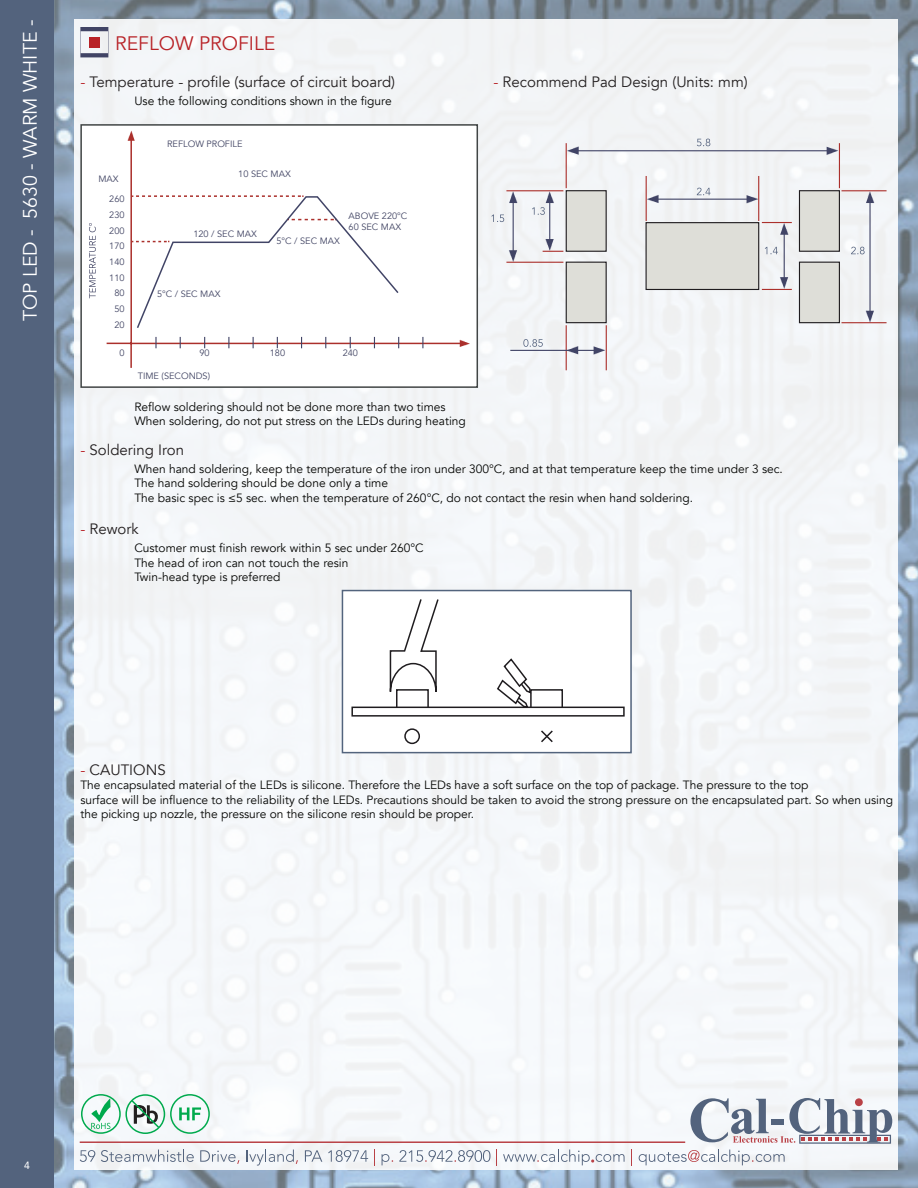
<style>
.page{position:relative;width:918px;height:1188px;background:#fff}
.page>*{position:absolute;margin:0;border:0;box-sizing:border-box;transform-origin:0 0}
.t1{font:19.5px "Avenir";color:#fff}
.t2{font:19.5px "Avenir";color:#b82227}
.t3{font:15px "Avenir";color:#231f20}
.t4{font:12px/14.4px "Avenir";color:#040503}
.t5{font:10.5px "Avenir";color:#fff}
.t6{font:9.15px/10.9px "Avenir";color:#414463}
.s1{color:#b82227}
</style>
<div class="page">
<img style="left:54px;top:0;width:864px;height:1188px">
<div style="left:0;top:0;width:54px;height:1188px;background:#53637d"></div>
<div style="left:74px;top:19px;width:824px;height:1150px;background:#f3f6f8"></div>
<svg style="left:690px;top:1098px;width:202px;height:46px"></svg>
<hr style="left:80px;top:1141px;width:605px;height:2px;background:#b94146">
<svg style="left:80px;top:1150px;width:15px;height:12px"></svg>
<svg style="left:101px;top:1150px;width:93px;height:12px"></svg>
<svg style="left:200px;top:1150px;width:39px;height:14px"></svg>
<svg style="left:246px;top:1150px;width:52px;height:16px"></svg>
<svg style="left:305px;top:1150px;width:17px;height:12px"></svg>
<svg style="left:328px;top:1150px;width:40px;height:12px"></svg>
<svg style="left:374px;top:1150px;width:1px;height:16px"></svg>
<svg style="left:382px;top:1154px;width:11px;height:11px"></svg>
<svg style="left:399px;top:1150px;width:91px;height:12px"></svg>
<svg style="left:496px;top:1150px;width:1px;height:16px"></svg>
<svg style="left:503px;top:1150px;width:122px;height:15px"></svg>
<svg style="left:631px;top:1150px;width:1px;height:16px"></svg>
<svg style="left:639px;top:1150px;width:146px;height:15px"></svg>
<svg style="left:81px;top:1094px;width:129px;height:40px"></svg>
<div style="left:80px;top:124px;width:398px;height:264px;background:#fff;border:2px solid #414545"></div>
<svg style="left:106px;top:139px;width:355px;height:229px"></svg>
<svg style="left:155px;top:337px;width:2px;height:11px"></svg>
<svg style="left:132px;top:195px;width:268px;height:135px"></svg>
<svg style="left:89px;top:223px;width:7px;height:75px"></svg>
<svg style="left:460px;top:340px;width:10px;height:7px"></svg>
<svg style="left:128px;top:131px;width:7px;height:10px"></svg>
<div style="left:342px;top:590px;width:290px;height:163px;background:#fff;border:2px solid #53647d"></div>
<div style="left:396px;top:689px;width:33px;height:22px;background:#fff;border:2px solid #1f1c1f"></div>
<div style="left:530px;top:689px;width:33px;height:22px;background:#fff;border:2px solid #1f1c1f"></div>
<svg style="left:389px;top:599px;width:50px;height:94px"></svg>
<svg style="left:496px;top:658px;width:36px;height:49px"></svg>
<div style="left:351px;top:707px;width:274px;height:10px;background:#fff;border:2px solid #1f1c1f"></div>
<div style="left:404px;top:728px;width:16px;height:16px;border:2px solid #1f1c1f;border-radius:50%"></div>
<svg style="left:541px;top:730px;width:12px;height:13px"></svg>
<svg style="left:80px;top:27px;width:28px;height:30px"></svg>
<div style="left:89px;top:37px;width:11px;height:11px;background:#b82227"></div>
<svg style="left:697px;top:139px;width:13px;height:7px"></svg>
<svg style="left:697px;top:188px;width:14px;height:7px"></svg>
<svg style="left:765px;top:247px;width:13px;height:7px"></svg>
<svg style="left:851px;top:247px;width:14px;height:7px"></svg>
<svg style="left:491px;top:215px;width:13px;height:7px"></svg>
<svg style="left:523px;top:339px;width:20px;height:8px"></svg>
<div style="left:566px;top:190px;width:41px;height:62px;background:#deded8;border:1px solid #1f1c1f"></div>
<div style="left:566px;top:262px;width:41px;height:61px;background:#deded8;border:1px solid #1f1c1f"></div>
<div style="left:799px;top:190px;width:41px;height:62px;background:#deded8;border:1px solid #1f1c1f"></div>
<div style="left:799px;top:262px;width:41px;height:61px;background:#deded8;border:1px solid #1f1c1f"></div>
<div style="left:646px;top:222px;width:113px;height:68px;background:#deded8;border:1px solid #1f1c1f"></div>
<hr style="left:839px;top:143px;width:1px;height:45px;background:#ab302c">
<hr style="left:566px;top:143px;width:1px;height:45px;background:#ab302c">
<hr style="left:566px;top:325px;width:1px;height:45px;background:#ab302c">
<hr style="left:606px;top:325px;width:1px;height:45px;background:#ab302c">
<hr style="left:646px;top:176px;width:1px;height:45px;background:#ab302c">
<hr style="left:758px;top:176px;width:1px;height:45px;background:#ab302c">
<hr style="left:842px;top:190px;width:45px;height:1px;background:#ab302c">
<hr style="left:506px;top:190px;width:57px;height:1px;background:#ab302c">
<hr style="left:506px;top:262px;width:57px;height:1px;background:#ab302c">
<hr style="left:842px;top:322px;width:45px;height:1px;background:#ab302c">
<hr style="left:762px;top:289px;width:30px;height:1px;background:#ab302c">
<hr style="left:762px;top:222px;width:30px;height:1px;background:#ab302c">
<svg style="left:866px;top:311px;width:8px;height:11px"></svg>
<svg style="left:866px;top:192px;width:8px;height:11px"></svg>
<hr style="left:869px;top:201px;width:2px;height:114px;background:#414466">
<svg style="left:567px;top:147px;width:12px;height:8px"></svg>
<svg style="left:827px;top:147px;width:11px;height:8px"></svg>
<hr style="left:575px;top:150px;width:257px;height:1px;background:#414466">
<svg style="left:567px;top:346px;width:11px;height:8px"></svg>
<svg style="left:594px;top:346px;width:11px;height:8px"></svg>
<hr style="left:510px;top:350px;width:89px;height:1px;background:#414466">
<svg style="left:647px;top:195px;width:12px;height:8px"></svg>
<svg style="left:747px;top:195px;width:11px;height:8px"></svg>
<hr style="left:651px;top:199px;width:101px;height:1px;background:#414466">
<svg style="left:509px;top:250px;width:8px;height:12px"></svg>
<svg style="left:509px;top:192px;width:8px;height:11px"></svg>
<hr style="left:513px;top:198px;width:1px;height:55px;background:#414466">
<svg style="left:543px;top:239px;width:20px;height:13px"></svg>
<svg style="left:532px;top:192px;width:22px;height:23px"></svg>
<hr style="left:549px;top:198px;width:1px;height:47px;background:#414466">
<svg style="left:780px;top:277px;width:8px;height:12px"></svg>
<svg style="left:780px;top:223px;width:8px;height:12px"></svg>
<hr style="left:784px;top:230px;width:1px;height:48px;background:#414466">
<h1 class="t1" style="left:18px;top:321px;width:303px;rotate:-90deg">TOP LED - 5630 - WARM WHITE -</h1>
<h1 class="t2" style="left:115px;top:32px;width:162px">REFLOW PROFILE</h1>
<p class="t3" style="left:80px;top:73px;width:316px"><span class="s1">-</span> Temperature - profile (surface of circuit board)</p>
<p class="t4" style="left:134px;top:94px;width:259px">Use the following conditions shown in the figure</p>
<p class="t6" style="left:98px;top:173px;width:22px">MAX</p>
<p class="t6" style="left:109px;top:194px;width:17px">260</p>
<p class="t6" style="left:109px;top:210px;width:17px">230</p>
<p class="t6" style="left:109px;top:226px;width:17px">200</p>
<p class="t6" style="left:109px;top:241px;width:17px">170</p>
<p class="t6" style="left:109px;top:257px;width:17px">140</p>
<p class="t6" style="left:109px;top:273px;width:17px">110</p>
<p class="t6" style="left:114px;top:288px;width:12px">80</p>
<p class="t6" style="left:114px;top:304px;width:12px">50</p>
<p class="t6" style="left:114px;top:319px;width:12px">20</p>
<p class="t6" style="left:167px;top:139px;width:77px">REFLOW PROFILE</p>
<p class="t6" style="left:238px;top:168px;width:54px">10 SEC MAX</p>
<p class="t6" style="left:193px;top:228px;width:65px">120 / SEC MAX</p>
<p class="t6" style="left:276px;top:236px;width:65px">5°C / SEC MAX</p>
<p class="t6" style="left:349px;top:210px;width:60px">ABOVE 220°C<br>60 SEC MAX</p>
<p class="t6" style="left:157px;top:288px;width:65px">5°C / SEC MAX</p>
<p class="t6" style="left:119px;top:348px;width:7px">0</p>
<p class="t6" style="left:199px;top:348px;width:12px">90</p>
<p class="t6" style="left:270px;top:348px;width:17px">180</p>
<p class="t6" style="left:343px;top:348px;width:17px">240</p>
<p class="t6" style="left:138px;top:370px;width:74px">TIME (SECONDS)</p>
<p class="t4" style="left:134px;top:400px;width:333px">Reflow soldering should not be done more than two times<br>When soldering, do not put stress on the LEDs during heating</p>
<p class="t3" style="left:494px;top:73px;width:256px"><span class="s1">-</span> Recommend Pad Design (Units: mm)</p>
<p class="t3" style="left:80px;top:441px;width:105px"><span class="s1">-</span> Soldering Iron</p>
<p class="t4" style="left:134px;top:462px;width:650px">When hand soldering, keep the temperature of the iron under 300°C, and at that temperature keep the time under 3 sec.<br>The hand soldering should be done only a time<br>The basic spec is ≤5 sec. when the temperature of 260°C, do not contact the resin when hand soldering.</p>
<p class="t3" style="left:80px;top:520px;width:60px"><span class="s1">-</span> Rework</p>
<p class="t4" style="left:134px;top:541px;width:291px">Customer must finish rework within 5 sec under 260°C<br>The head of iron can not touch the resin<br>Twin-head type is preferred</p>
<p class="t3" style="left:80px;top:761px;width:87px"><span class="s1">-</span> CAUTIONS</p>
<p class="t4" style="left:80px;top:778px;width:814px">The encapsulated material of the LEDs is silicone. Therefore the LEDs have a soft surface on the top of package. The pressure to the top<br>surface will be influence to the reliability of the LEDs. Precautions should be taken to avoid the strong pressure on the encapsulated part. So when using the picking up nozzle, the pressure on the silicone resin should be proper.</p>
<p class="t5" style="left:24px;top:1157px;width:7px">4</p>
</div>
